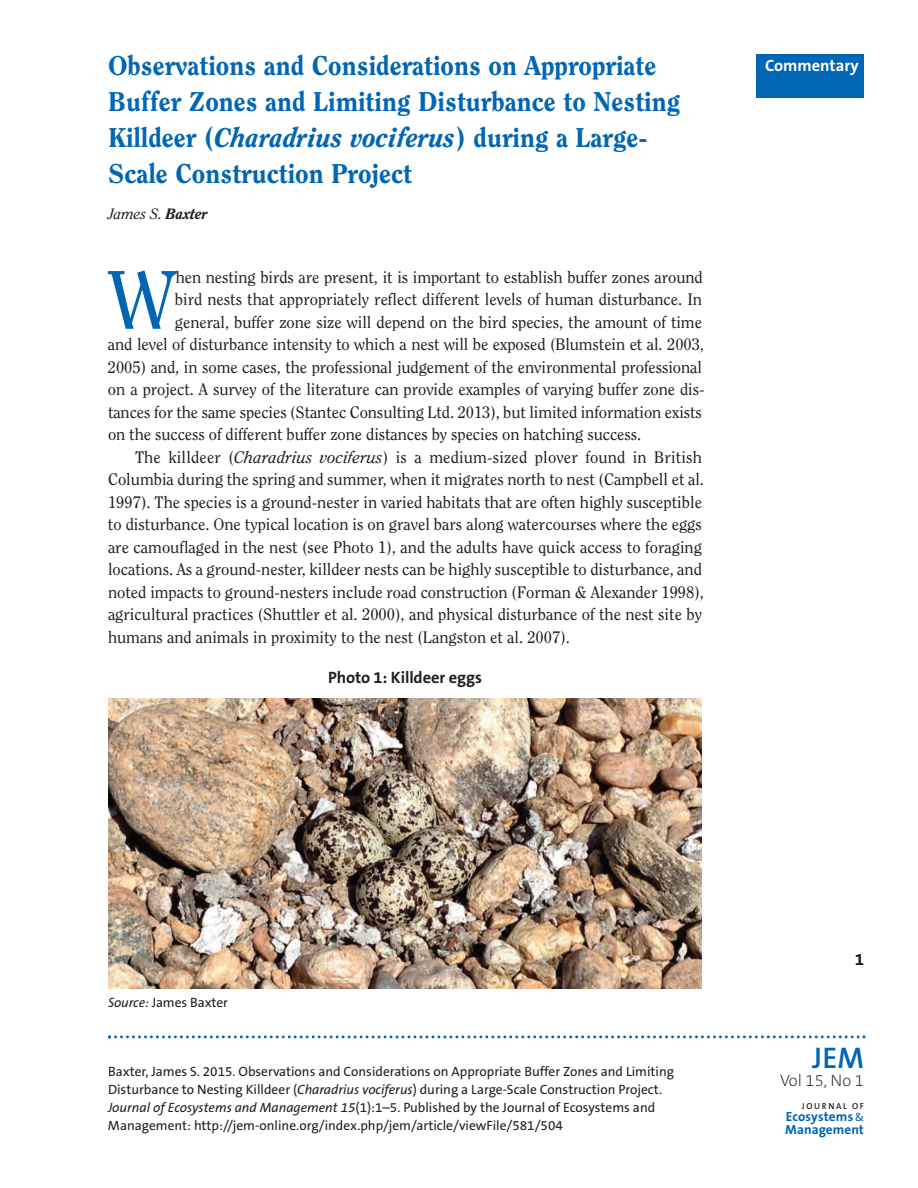
<style>
.page{position:relative;width:918px;height:1188px;background:#fff}
.page>*{position:absolute;margin:0;border:0;box-sizing:border-box;transform-origin:0 0}
.t1{font:80.7px "Clearface";color:#0166b3}
.t2{font:600 30px "The Sans B6";color:#0166b3}
.t3{font:800 27px/36px "Clearface";color:#0166b3}
.t4{font:16.5px "Clearface";color:#231f20}
.t5{font:700 16.5px "The Sans B7";letter-spacing:-.005em;color:#231f20}
.t6{font:700 16.5px "The Sans B7";color:#fff}
.t7{font:200 16.5px "The Sans B2";color:#231f20}
.t8{font:600 16.5px "The Sans B6";color:#231f20}
.t9{font:italic 15px "Clearface";color:#231f20}
.t10{font:13.5px/18px "The Sans B5 Plain";color:#231f20}
.t11{font:700 13.35px/12.5px "The Sans B7";letter-spacing:.005em;color:#0166b3}
.t12{font:600 8.7px "The Sans B6";letter-spacing:.185em;color:#231f20}
.s1{font-style:italic}
.s2{font-weight:800}
.s3{font-family:"The Sans B5 Plain";font-weight:400;font-size:11.1px}
</style>
<div class="page">
<div style="left:756px;top:54px;width:108px;height:43px;background:#0166b3"></div>
<svg style="left:108px;top:1035px;width:758px;height:3px"></svg>
<img style="left:108px;top:698px;width:594px;height:291px">
<h3 class="t3" style="left:108px;top:49px;width:574px">Observations and Considerations on Appropriate Buffer Zones and Limiting Disturbance to Nesting Killdeer (<span class="s1">Charadrius vociferus</span>) during a Large-Scale Construction Project</h3>
<p class="t9" style="left:108px;top:207px;width:101px">James S. <span class="s2">Baxter</span></p>
<h1 class="t1" style="left:108px;top:267px;width:69px">W</h1>
<p class="t4" style="left:176px;top:270px;width:529px">hen nesting birds are present, it is important to establish buffer zones around</p>
<p class="t4" style="left:175px;top:293px;width:529px">bird nests that appropriately reflect different levels of human disturbance. In</p>
<p class="t4" style="left:175px;top:315px;width:529px">general, buffer zone size will depend on the bird species, the amount of time</p>
<p class="t4" style="left:108px;top:338px;width:598px">and level of disturbance intensity to which a nest will be exposed (Blumstein et al. 2003,</p>
<p class="t4" style="left:108px;top:360px;width:596px">2005) and, in some cases, the professional judgement of the environmental professional</p>
<p class="t4" style="left:108px;top:383px;width:598px">on a project. A survey of the literature can provide examples of varying buffer zone dis-</p>
<p class="t4" style="left:108px;top:405px;width:595px">tances for the same species (Stantec Consulting Ltd. 2013), but limited information exists</p>
<p class="t4" style="left:108px;top:428px;width:535px">on the success of different buffer zone distances by species on hatching success.</p>
<p class="t4" style="left:135px;top:450px;width:569px">The killdeer (<span class="s1">Charadrius vociferus</span>) is a medium-sized plover found in British</p>
<p class="t4" style="left:108px;top:473px;width:598px">Columbia during the spring and summer, when it migrates north to nest (Campbell et al.</p>
<p class="t4" style="left:108px;top:495px;width:596px">1997). The species is a ground-nester in varied habitats that are often highly susceptible</p>
<p class="t4" style="left:108px;top:518px;width:596px">to disturbance. One typical location is on gravel bars along watercourses where the eggs</p>
<p class="t4" style="left:108px;top:540px;width:596px">are camouflaged in the nest (see Photo 1), and the adults have quick access to foraging</p>
<p class="t4" style="left:108px;top:563px;width:596px">locations. As a ground-nester, killdeer nests can be highly susceptible to disturbance, and</p>
<p class="t4" style="left:108px;top:585px;width:598px">noted impacts to ground-nesters include road construction (Forman &amp; Alexander 1998),</p>
<p class="t4" style="left:108px;top:608px;width:596px">agricultural practices (Shuttler et al. 2000), and physical disturbance of the nest site by</p>
<p class="t4" style="left:108px;top:630px;width:463px">humans and animals in proximity to the nest (Langston et al. 2007).</p>
<p class="t5" style="left:328px;top:669px;width:155px">Photo 1: Killdeer eggs</p>
<p class="t6" style="left:765px;top:57px;width:95px">Commentary</p>
<p class="t10" style="left:108px;top:994px;width:122px"><span class="s1">Source:</span> James Baxter</p>
<p class="t10" style="left:108px;top:1063px;width:568px">Baxter, James S. 2015. Observations and Considerations on Appropriate Buffer Zones and Limiting Disturbance to Nesting Killdeer (<span class="s1">Charadrius vociferus</span>) during a Large-Scale Construction Project.<br><span class="s1">Journal of Ecosystems and Management 15</span>(1):1–5. Published by the Journal of Ecosystems and Management: http://jem-online.org/index.php/jem/article/viewFile/581/504</p>
<p class="t8" style="left:855px;top:951px;width:11px">1</p>
<h2 class="t2" style="left:812px;top:1043px;width:53px">JEM</h2>
<p class="t7" style="left:780px;top:1072px;width:85px">Vol 15, No 1</p>
<p class="t12" style="left:802px;top:1101px;width:63px">JOURNAL OF</p>
<p class="t11" style="left:785px;top:1111px;width:80px">Ecosystems <span class="s3">&amp;<br></span>Management</p>
</div>
